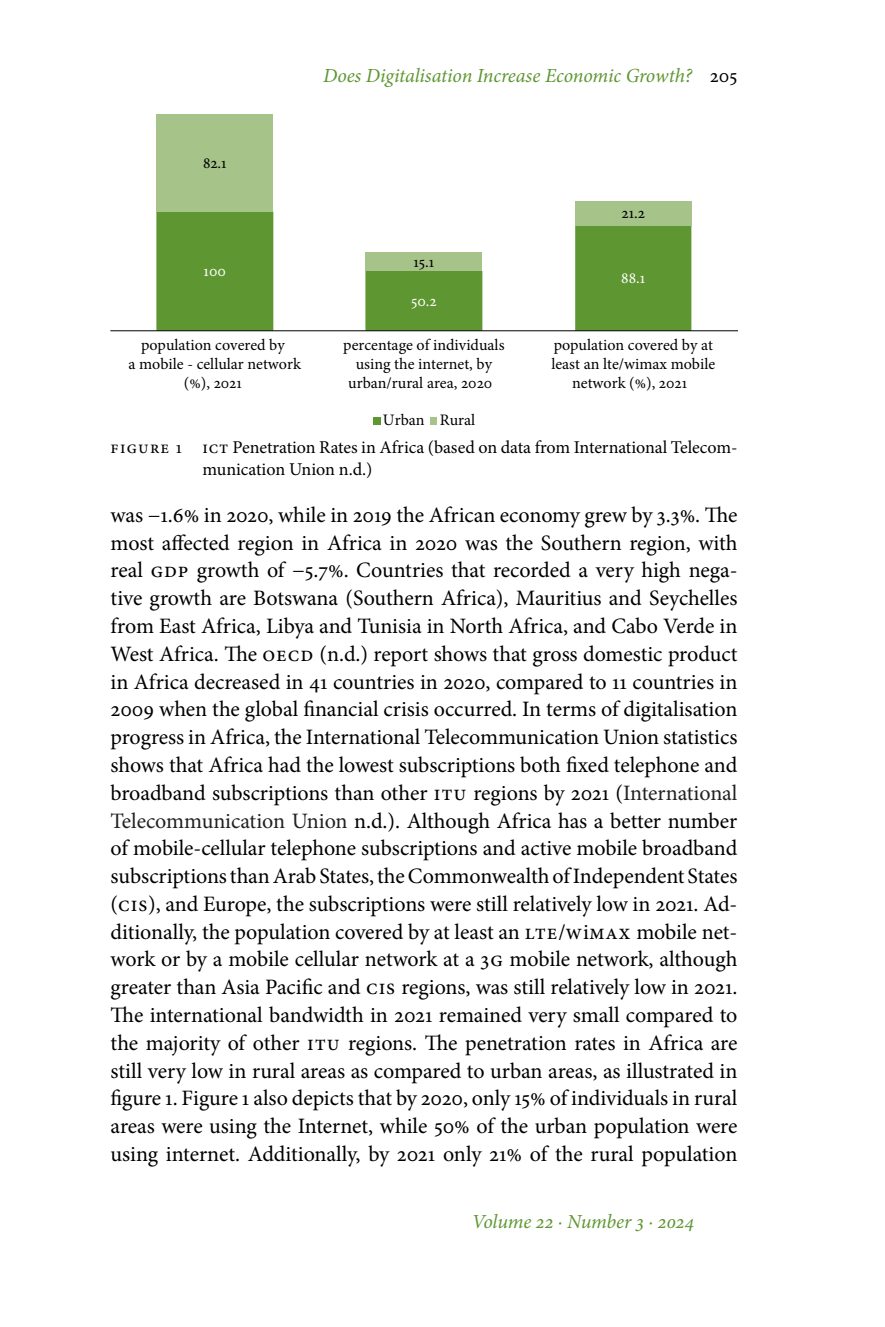
<style>
.page{position:relative;width:885px;height:1327px;background:#fff}
.page>*{position:absolute;margin:0;border:0;box-sizing:border-box;transform-origin:0 0}
.t1{font:22px/27.8px "Minion Pro";letter-spacing:-.005em;color:#000;text-align:justify}
.t2{font:italic 20px "Minion Pro";letter-spacing:-.005em;color:#5e9732}
.t3{font:20px "Minion Pro";color:#000}
.t4{font:18px/21.6px "Minion Pro";color:#000}
.t5{font:16px/19.2px "Minion Pro";color:#000;text-align:center}
.t6{font:16px "Minion Pro";color:#fff}
.s1{color:#222}
</style>
<div class="page">
<svg style="left:156px;top:212px;width:535px;height:118px;fill:#5e9732"></svg>
<div style="left:575px;top:201px;width:116px;height:25px;background:#a6c38a"></div>
<div style="left:365px;top:253px;width:117px;height:18px;background:#a6c38a"></div>
<div style="left:156px;top:114px;width:117px;height:98px;background:#a6c38a"></div>
<hr style="left:111px;top:330px;width:626px;height:1px;background:#000">
<div style="left:373px;top:417px;width:7px;height:7px;background:#5e9732"></div>
<div style="left:430px;top:417px;width:6px;height:7px;background:#a6c38a"></div>
<p class="t5" style="left:203px;top:153px;width:25px">82.1</p>
<p class="t6" style="left:204px;top:260px;width:24px">100</p>
<p class="t2" style="left:323px;top:62px;width:370px">Does Digitalisation Increase Economic Growth?</p>
<p class="t3" style="left:709px;top:62px;width:29px">205</p>
<p class="t5" style="left:413px;top:253px;width:22px">15.1</p>
<p class="t6" style="left:411px;top:290px;width:27px">50.2</p>
<p class="t5" style="left:621px;top:204px;width:25px">21.2</p>
<p class="t6" style="left:621px;top:267px;width:25px">88.1</p>
<p class="t5" style="left:128px;top:335px;width:174px">population covered by<br>a mobile - cellular network (%), 2021</p>
<p class="t5" style="left:343px;top:335px;width:163px">percentage of individuals using the internet, by urban/rural area, 2020</p>
<p class="t5" style="left:551px;top:335px;width:165px">population covered by at least an lte/wimax mobile network (%), 2021</p>
<p class="t5" style="left:383px;top:411px;width:94px">Urban Rural</p>
<p class="t4" style="left:202px;top:436px;width:536px;text-indent:-92px">Figure 1 ICT Penetration Rates in Africa (based on data from International Telecom&shy;munication Union n.d.)</p>
<p class="t1" style="left:111px;top:501px;width:628px">was −1.6% in 2020, while in 2019 the African economy grew by 3.3%. The most affected region in Africa in 2020 was the Southern region, with real GDP growth of −5.7%. Countries that recorded a very high nega&shy;tive growth are Botswana (Southern Africa), Mauritius and Seychelles from East Africa, Libya and Tunisia in North Africa, and Cabo Verde in West Africa. The OECD (n.d.) report shows that gross domestic product in Africa decreased in 41 countries in 2020, compared to 11 countries in 2009 when the global financial crisis occurred. In terms of digitalisation progress in Africa, the International Telecommunication Union statistics shows that Africa had the lowest subscriptions both fixed telephone and broadband subscriptions than other ITU regions by 2021 (<span class="s1">International Telecommunication Union</span> n.d.). Although Africa has a better number of mobile-cellular telephone subscriptions and active mobile broadband subscriptions than Arab States, the Commonwealth of Independent States (CIS), and Europe, the subscriptions were still relatively low in 2021. Ad&shy;ditionally, the population covered by at least an LTE/WiMAX mobile net&shy;work or by a mobile cellular network at a 3G mobile network, although greater than Asia Pacific and CIS regions, was still relatively low in 2021.<br>The international bandwidth in 2021 remained very small compared to the majority of other ITU regions. The penetration rates in Africa are still very low in rural areas as compared to urban areas, as illustrated in figure 1. Figure 1 also depicts that by 2020, only 15% of individuals in rural areas were using the Internet, while 50% of the urban population were using internet. Additionally, by 2021 only 21% of the rural population</p>
<p class="t2" style="left:471px;top:1207px;width:224px">Volume 22 · Number 3 · 2024</p>
</div>
